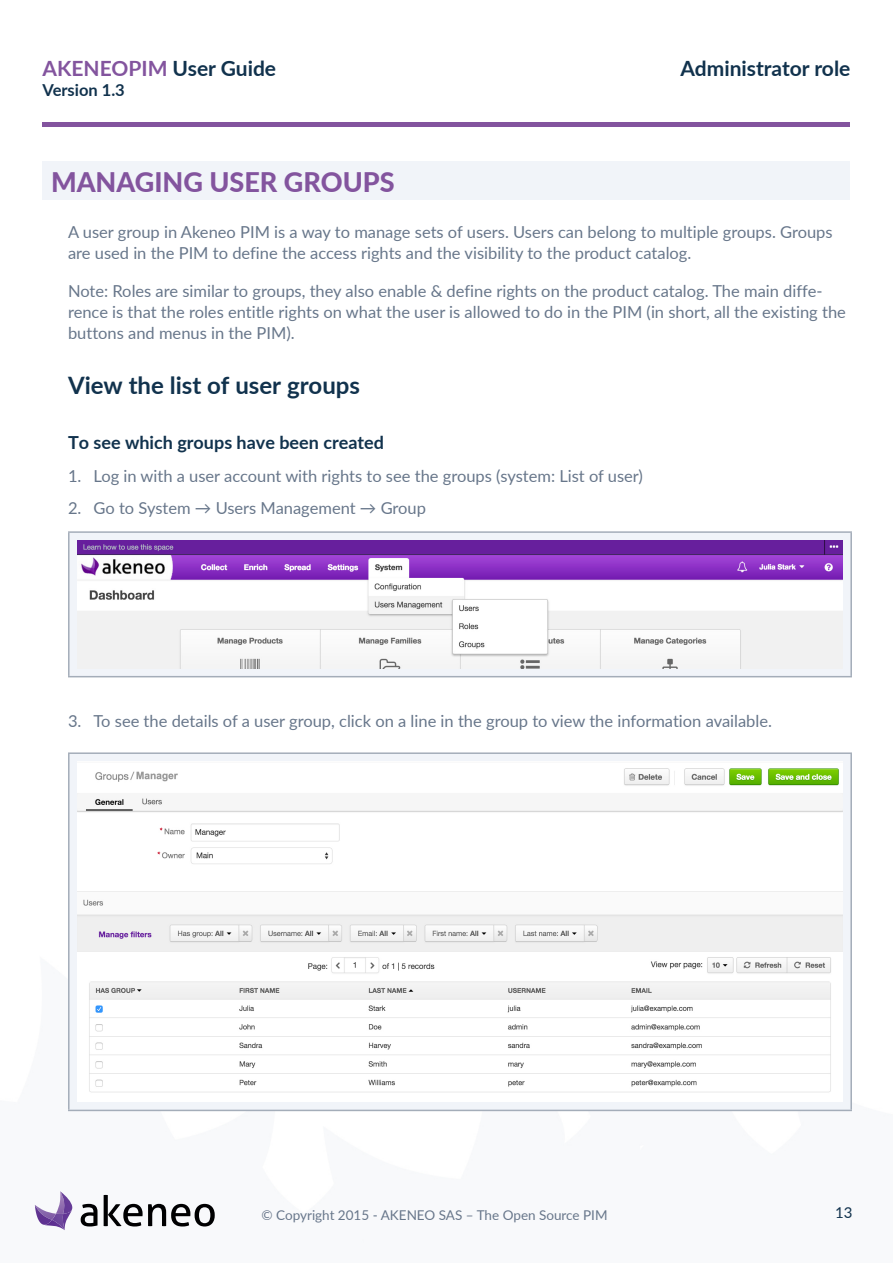
<style>
.page{position:relative;width:893px;height:1263px;background:#fff}
.page>*{position:absolute;margin:0;border:0;box-sizing:border-box;transform-origin:0 0}
.t1{font:800 27px "Lato";color:#83549e}
.t2{font:700 24px "Lato";color:#11324d}
.t3{font:700 21px "Lato";color:#83549e}
.t4{font:700 21px "Lato";color:#11324d}
.t5{font:700 18px "Lato";color:#11324d}
.Paragraphe{font:16.5px/21px "Lato";color:#67768a}
.t6{font:700 16.5px "Lato";color:#11324d}
.t7{font:15px "Lato";color:#11324d}
.t8{font:13.5px "Lato";color:#67768a}
.s1{color:#11324d}
</style>
<div class="page">
<hr style="left:43px;top:122px;width:807px;height:4px;background:#83549e">
<svg style="left:81px;top:1204px;width:17px;height:22px"></svg>
<svg style="left:104px;top:1195px;width:111px;height:31px"></svg>
<svg style="left:45px;top:1201px;width:17px;height:28px"></svg>
<img style="left:35px;top:1205px;width:17px;height:20px">
<img style="left:62px;top:1214px;width:8px;height:16px">
<img style="left:60px;top:1191px;width:12px;height:23px">
<div style="left:43px;top:162px;width:807px;height:38px;background:#f1f4f9"></div>
<div style="left:69px;top:532px;width:782px;height:145px;background:#f1f4f9"></div>
<hr style="left:68px;top:531px;width:784px;height:2px;background:#a4adb9">
<hr style="left:68px;top:533px;width:2px;height:143px;background:#a4adb9">
<hr style="left:850px;top:533px;width:2px;height:143px;background:#a4adb9">
<hr style="left:68px;top:676px;width:784px;height:1px;background:#a4adb9">
<img style="left:77px;top:541px;width:766px;height:127px">
<div style="left:69px;top:753px;width:782px;height:357px;background:#f1f4f9"></div>
<hr style="left:68px;top:752px;width:784px;height:2px;background:#a4adb9">
<hr style="left:68px;top:754px;width:2px;height:356px;background:#a4adb9">
<hr style="left:850px;top:754px;width:2px;height:356px;background:#a4adb9">
<hr style="left:68px;top:1110px;width:784px;height:1px;background:#a4adb9">
<img style="left:77px;top:763px;width:766px;height:339px">
<p class="t3" style="left:43px;top:53px;width:235px">AKENEOPIM <span class="s1">User Guide</span></p>
<p class="t6" style="left:43px;top:78px;width:84px">Version 1.3</p>
<p class="t4" style="left:680px;top:53px;width:171px">Administrator role</p>
<h1 class="t1" style="left:51px;top:162px;width:345px">MANAGING USER GROUPS</h1>
<p class="Paragraphe" style="left:68px;top:221px;width:766px">A user group in Akeneo PIM is a way to manage sets of users. Users can belong to multiple groups. Groups are used in the PIM to define the access rights and the visibility to the product catalog.</p>
<p class="Paragraphe" style="left:68px;top:280px;width:779px">Note: Roles are similar to groups, they also enable &amp; define rights on the product catalog. The main diffe&shy;rence is that the roles entitle rights on what the user is allowed to do in the PIM (in short, all the existing the buttons and menus in the PIM).</p>
<h2 class="t2" style="left:68px;top:367px;width:294px">View the list of user groups</h2>
<p class="t5" style="left:68px;top:429px;width:317px">To see which groups have been created</p>
<p class="Paragraphe" style="left:68px;top:465px;width:576px">1. Log in with a user account with rights to see the groups (system: List of user)</p>
<p class="Paragraphe" style="left:68px;top:497px;width:360px">2. Go to System → Users Management → Group</p>
<p class="Paragraphe" style="left:68px;top:710px;width:705px">3. To see the details of a user group, click on a line in the group to view the information available.</p>
<p class="t8" style="left:261px;top:1206px;width:348px">© Copyright 2015 - AKENEO SAS – The Open Source PIM</p>
<p class="t7" style="left:835px;top:1202px;width:19px">13</p>
</div>
